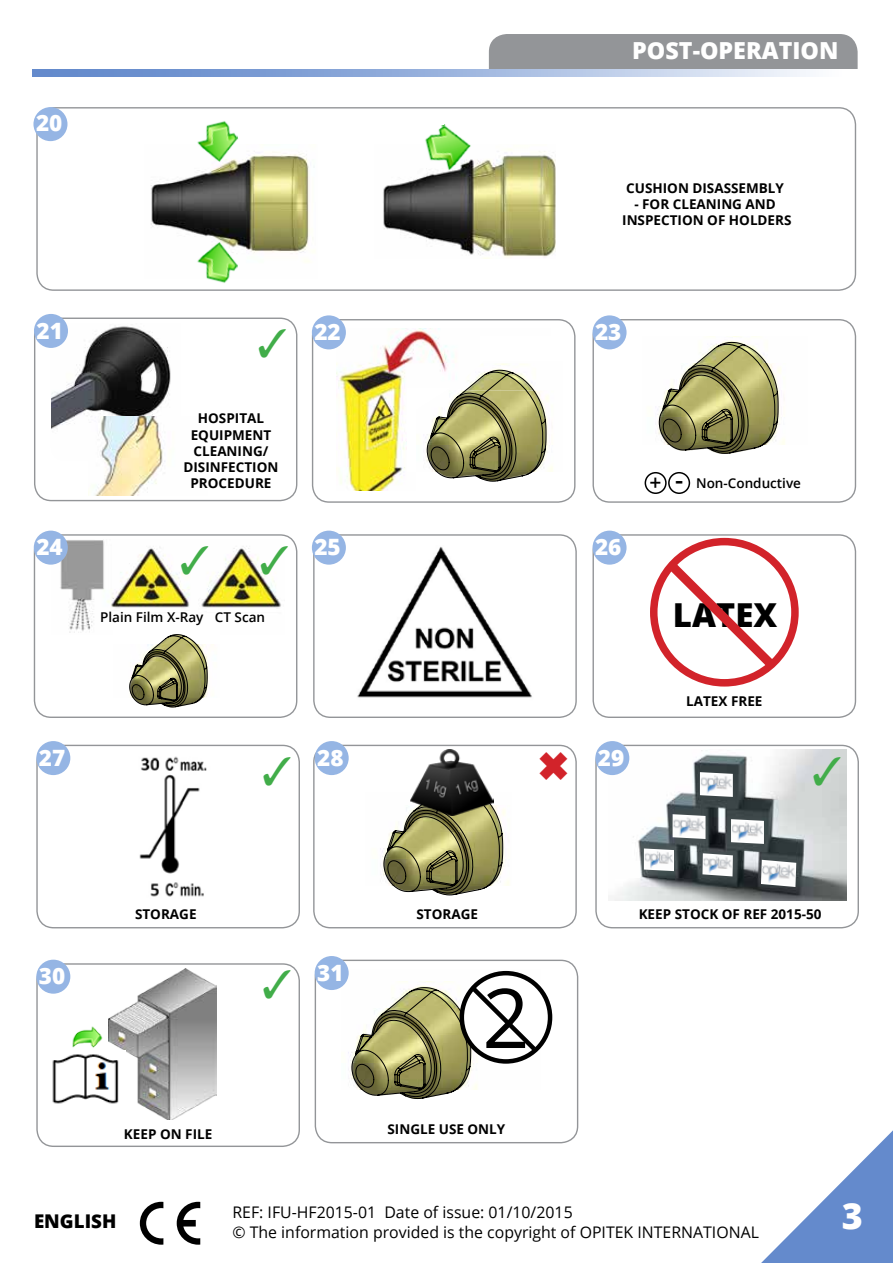
<style>
.page{position:relative;width:893px;height:1263px;background:#fff}
.page>*{position:absolute;margin:0;border:0;box-sizing:border-box;transform-origin:0 0}
.t1{font:82.5px "Open Sans";color:#000}
.t2{font:800 36px "Open Sans";color:#fff}
.t3{font:800 33px "Open Sans";color:#000}
.t4{font:800 23.55px "Open Sans";color:#fff}
.t5{font:800 22.5px "Open Sans";color:#fff}
.t6{font:800 18.9px "Open Sans";color:#000}
.t7{font:16.05px/19.5px "Open Sans";color:#000}
.t8{font:700 13.5px/16.2px "Open Sans";color:#000;text-align:center}
.t9{font:600 13.5px "Open Sans";color:#000}
.s1{font-size:21px}
.s2{font-size:25.5px}
</style>
<div class="page">
<hr style="left:366px;top:793px;width:1px;height:111px;background:#c0c0c0">
<hr style="left:366px;top:793px;width:146px;height:1px;background:#c0c0c0">
<hr style="left:892px;top:793px;width:1px;height:111px;background:#c0c0c0">
<svg style="left:377px;top:793px;width:135px;height:103px"></svg>
<div style="left:313px;top:745px;width:264px;height:183px;border:1px solid #939598;border-radius:17px"></div>
<img style="left:51px;top:325px;width:120px;height:104px">
<svg style="left:140px;top:1202px;width:23px;height:43px"></svg>
<svg style="left:177px;top:1202px;width:23px;height:43px"></svg>
<div style="left:489px;top:34px;width:369px;height:53px;background:#939598;border-radius:18px"></div>
<div style="left:475px;top:73px;width:387px;height:23px;background:#fff"></div>
<svg style="left:33px;top:70px;width:825px;height:7px;background:#a2b9e0"></svg>
<div style="left:315px;top:960px;width:263px;height:183px;border:1px solid #939598;border-radius:17px"></div>
<hr style="left:341px;top:969px;width:1px;height:152px;background:#c0c0c0">
<hr style="left:892px;top:969px;width:1px;height:152px;background:#c0c0c0">
<hr style="left:341px;top:1262px;width:200px;height:1px;background:#c0c0c0">
<svg style="left:761px;top:1130px;width:132px;height:133px"></svg>
<div style="left:36px;top:963px;width:264px;height:184px;border:1px solid #939598;border-radius:17px"></div>
<img style="left:109px;top:968px;width:107px;height:151px">
<div style="left:315px;top:956px;width:34px;height:34px;background:#95b5e4;border-radius:50%"></div>
<div style="left:36px;top:960px;width:34px;height:34px;background:#95b5e4;border-radius:50%"></div>
<img style="left:52px;top:1050px;width:73px;height:58px">
<img style="left:70px;top:1026px;width:32px;height:29px">
<svg style="left:462px;top:973px;width:88px;height:88px"></svg>
<svg style="left:345px;top:969px;width:196px;height:130px"></svg>
<div style="left:36px;top:107px;width:820px;height:184px;border:1px solid #939598;border-radius:17px"></div>
<img style="left:383px;top:149px;width:173px;height:110px">
<div style="left:33px;top:107px;width:34px;height:34px;background:#95b5e4;border-radius:50%"></div>
<img style="left:151px;top:152px;width:159px;height:110px">
<img style="left:189px;top:121px;width:54px;height:48px">
<img style="left:189px;top:234px;width:54px;height:49px">
<img style="left:418px;top:124px;width:61px;height:55px">
<div style="left:312px;top:319px;width:263px;height:184px;border:1px solid #939598;border-radius:17px"></div>
<div style="left:592px;top:319px;width:264px;height:184px;border:1px solid #939598;border-radius:17px"></div>
<div style="left:34px;top:318px;width:263px;height:183px;border:1px solid #939598;border-radius:17px"></div>
<img style="left:337px;top:328px;width:117px;height:162px">
<div style="left:312px;top:315px;width:34px;height:34px;background:#95b5e4;border-radius:50%"></div>
<div style="left:592px;top:315px;width:35px;height:34px;background:#95b5e4;border-radius:50%"></div>
<div style="left:645px;top:472px;width:22px;height:22px;border:2px solid #000;border-radius:50%"></div>
<div style="left:668px;top:472px;width:22px;height:22px;border:2px solid #000;border-radius:50%"></div>
<div style="left:34px;top:314px;width:34px;height:34px;background:#95b5e4;border-radius:50%"></div>
<div style="left:408px;top:388px;width:77px;height:84px;background:#fff"></div>
<svg style="left:417px;top:362px;width:136px;height:128px"></svg>
<hr style="left:643px;top:336px;width:1px;height:125px;background:#c0c0c0">
<hr style="left:643px;top:336px;width:164px;height:1px;background:#c0c0c0">
<hr style="left:892px;top:336px;width:1px;height:125px;background:#c0c0c0">
<svg style="left:892px;top:804px;width:1px;height:34px"></svg>
<svg style="left:652px;top:336px;width:155px;height:118px"></svg>
<div style="left:313px;top:534px;width:264px;height:184px;border:1px solid #939598;border-radius:17px"></div>
<div style="left:592px;top:534px;width:264px;height:184px;border:1px solid #939598;border-radius:17px"></div>
<div style="left:34px;top:534px;width:263px;height:184px;border:1px solid #939598;border-radius:17px"></div>
<img style="left:357px;top:546px;width:175px;height:152px">
<img style="left:60px;top:540px;width:221px;height:93px">
<div style="left:312px;top:531px;width:34px;height:34px;background:#95b5e4;border-radius:50%"></div>
<div style="left:34px;top:531px;width:34px;height:34px;background:#95b5e4;border-radius:50%"></div>
<div style="left:592px;top:531px;width:35px;height:34px;background:#95b5e4;border-radius:50%"></div>
<div style="left:650px;top:538px;width:149px;height:148px;border:8px solid #d2232a;border-radius:50%"></div>
<svg style="left:658px;top:552px;width:124px;height:123px"></svg>
<img style="left:115px;top:632px;width:62px;height:76px">
<hr style="left:114px;top:820px;width:105px;height:1px;background:#c0c0c0">
<hr style="left:114px;top:631px;width:1px;height:80px;background:#c0c0c0">
<hr style="left:649px;top:631px;width:1px;height:80px;background:#c0c0c0">
<hr style="left:114px;top:631px;width:105px;height:1px;background:#c0c0c0">
<hr style="left:642px;top:631px;width:1px;height:80px;background:#c0c0c0">
<hr style="left:114px;top:814px;width:105px;height:1px;background:#c0c0c0">
<svg style="left:130px;top:631px;width:89px;height:76px"></svg>
<div style="left:595px;top:745px;width:264px;height:183px;border:1px solid #939598;border-radius:17px"></div>
<div style="left:36px;top:745px;width:264px;height:183px;border:1px solid #939598;border-radius:17px"></div>
<img style="left:612px;top:750px;width:234px;height:150px">
<img style="left:126px;top:756px;width:91px;height:141px">
<div style="left:315px;top:741px;width:34px;height:34px;background:#95b5e4;border-radius:50%"></div>
<div style="left:36px;top:741px;width:34px;height:34px;background:#95b5e4;border-radius:50%"></div>
<div style="left:595px;top:741px;width:34px;height:34px;background:#95b5e4;border-radius:50%"></div>
<svg style="left:673px;top:814px;width:32px;height:25px"></svg>
<img style="left:673px;top:816px;width:32px;height:21px">
<svg style="left:644px;top:848px;width:30px;height:23px"></svg>
<img style="left:645px;top:850px;width:28px;height:19px">
<svg style="left:702px;top:853px;width:31px;height:23px"></svg>
<img style="left:703px;top:855px;width:29px;height:20px">
<svg style="left:761px;top:860px;width:35px;height:27px"></svg>
<img style="left:762px;top:862px;width:33px;height:23px">
<svg style="left:700px;top:772px;width:33px;height:25px"></svg>
<img style="left:701px;top:774px;width:31px;height:21px">
<svg style="left:731px;top:819px;width:33px;height:25px"></svg>
<img style="left:732px;top:821px;width:31px;height:21px">
<img style="left:89px;top:416px;width:82px;height:79px">
<img style="left:411px;top:749px;width:83px;height:66px">
<svg style="left:181px;top:545px;width:100px;height:29px"></svg>
<svg style="left:813px;top:757px;width:27px;height:29px"></svg>
<h3 class="t5" style="left:36px;top:106px;width:28px">20</h3>
<h3 class="t5" style="left:37px;top:313px;width:28px">21</h3>
<h3 class="t4" style="left:632px;top:33px;width:208px">POST-OPERATION</h3>
<p class="t8" style="left:626px;top:179px;width:159px">CUSHION DISASSEMBLY</p>
<p class="t8" style="left:622px;top:196px;width:171px">- FOR CLEANING AND<br>INSPECTION OF HOLDERS</p>
<p class="t8" style="left:184px;top:410px;width:96px">HOSPITAL<br>EQUIPMENT<br>CLEANING/<br>DISINFECTION<br>PROCEDURE</p>
<h3 class="t5" style="left:314px;top:315px;width:28px">22</h3>
<h3 class="t5" style="left:595px;top:315px;width:28px">23</h3>
<p class="t9" style="left:650px;top:474px;width:153px"><span class="s1">+</span> <span class="s2">-</span> Non-Conductive</p>
<h3 class="t5" style="left:36px;top:530px;width:28px">24</h3>
<h3 class="t5" style="left:314px;top:530px;width:28px">25</h3>
<h3 class="t5" style="left:595px;top:530px;width:28px">26</h3>
<p class="t9" style="left:100px;top:608px;width:166px">Plain Film X-Ray CT Scan</p>
<h3 class="t3" style="left:673px;top:589px;width:106px">LATEX</h3>
<h3 class="t5" style="left:39px;top:740px;width:28px">27</h3>
<h3 class="t5" style="left:317px;top:740px;width:28px">28</h3>
<h3 class="t5" style="left:598px;top:740px;width:28px">29</h3>
<p class="t8" style="left:686px;top:692px;width:78px">LATEX FREE</p>
<p class="t8" style="left:135px;top:906px;width:63px">STORAGE</p>
<h3 class="t5" style="left:39px;top:959px;width:28px">30</h3>
<h3 class="t5" style="left:317px;top:955px;width:28px">31</h3>
<p class="t8" style="left:124px;top:1126px;width:90px">KEEP ON FILE</p>
<p class="t8" style="left:416px;top:906px;width:63px">STORAGE</p>
<p class="t8" style="left:639px;top:906px;width:184px">KEEP STOCK OF REF 2015-50</p>
<h1 class="t1" style="left:482px;top:961px;width:49px">2</h1>
<p class="t8" style="left:387px;top:1120px;width:119px">SINGLE USE ONLY</p>
<h3 class="t6" style="left:34px;top:1206px;width:84px">ENGLISH</h3>
<p class="t7" style="left:232px;top:1202px;width:528px">REF: IFU-HF2015-01 Date of issue: 01/10/2015<br>© The information provided is the copyright of OPITEK INTERNATIONAL</p>
<h2 class="t2" style="left:842px;top:1188px;width:23px">3</h2>
</div>
